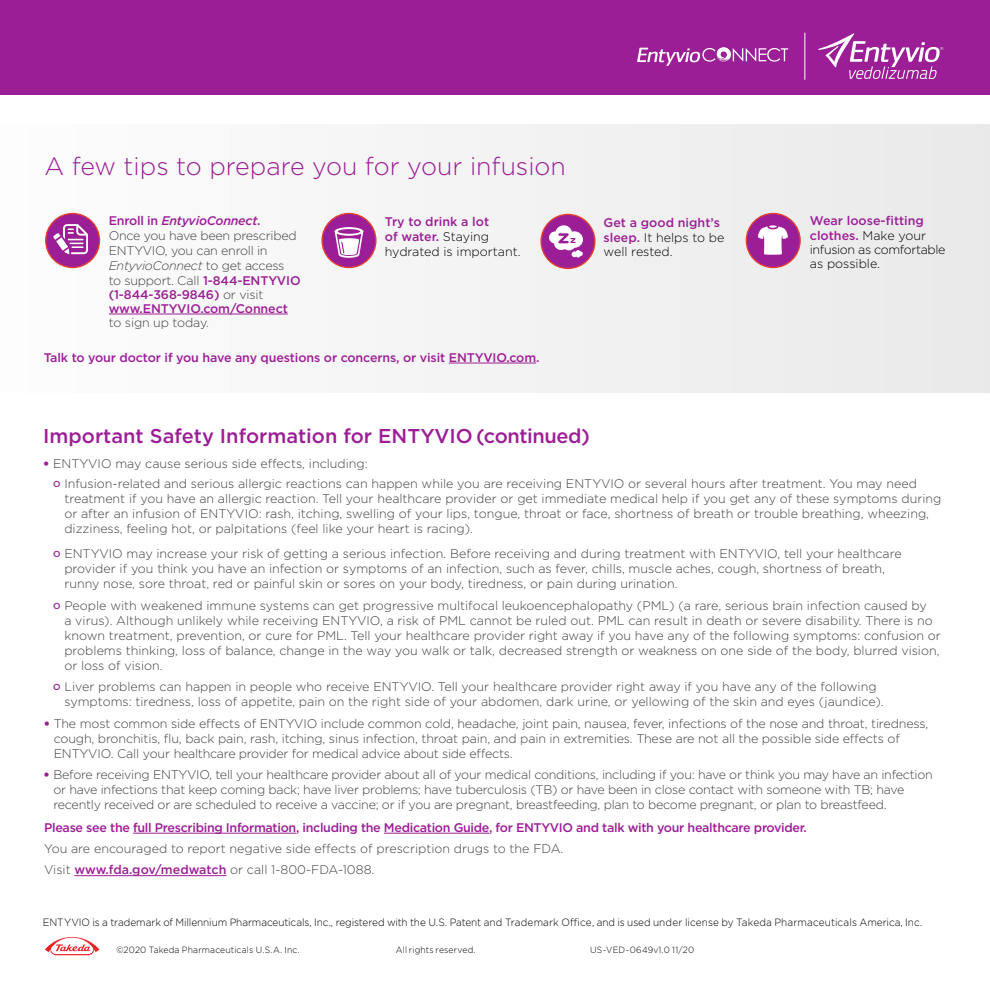
<style>
.page{position:relative;width:990px;height:990px;background:#fff}
.page>*{position:absolute;margin:0;border:0;box-sizing:border-box;transform-origin:0 0}
.t1{font:300 25px "Gotham";color:#9c1e96}
.t2{font:500 20px "Gotham";color:#9c1e96}
.t3{font:300 12.5px/15px "Gotham";color:#414042}
.t4{font:300 12.5px/14.6px "Gotham";letter-spacing:-.02em;color:#414042}
.t5{font:500 12.5px "Gotham";letter-spacing:-.025em;color:#9c1e96}
.t6{font:300 12.5px/15px "Gotham";letter-spacing:-.005em;color:#000}
.t7{font:300 12.5px/14.4px "Gotham";letter-spacing:-.03em;color:#000}
.t8{font:300 10.5px "Gotham";letter-spacing:-.005em;color:#000;scale:.95 1}
.t9{font:300 9px "Gotham";letter-spacing:.015em;color:#000;scale:.95 1}
.s1{font-weight:500;color:#9c1e96}
.s2{font-weight:500;font-style:italic;color:#9c1e96}
.s3{font-style:italic}
.s4{font-weight:900;color:#9c1e96}
.s5{font-weight:500;font-size:8.75px;color:#9c1e96}
</style>
<div class="page">
<div style="left:0;top:124px;width:990px;height:269px;background:#f3f3f4"></div>
<hr style="left:133px;top:833px;width:163px;height:1px;background:#9c1e96">
<hr style="left:384px;top:833px;width:105px;height:1px;background:#9c1e96">
<hr style="left:74px;top:875px;width:152px;height:1px;background:#9c1e96">
<svg style="left:45px;top:937px;width:54px;height:18px"></svg>
<hr style="left:449px;top:363px;width:87px;height:1px;background:#9c1e96">
<hr style="left:109px;top:314px;width:179px;height:1px;background:#9c1e96">
<div style="left:322px;top:213px;width:54px;height:55px;background:#9c1e96;border-radius:50%"></div>
<div style="left:321px;top:213px;width:56px;height:55px;border:1px solid #e44131;border-radius:50%"></div>
<svg style="left:335px;top:227px;width:28px;height:9px"></svg>
<svg style="left:338px;top:229px;width:22px;height:5px"></svg>
<svg style="left:335px;top:230px;width:28px;height:28px"></svg>
<div style="left:541px;top:214px;width:54px;height:54px;background:#9c1e96;border-radius:50%"></div>
<div style="left:540px;top:214px;width:56px;height:55px;border:1px solid #e44131;border-radius:50%"></div>
<svg style="left:549px;top:225px;width:34px;height:33px"></svg>
<div style="left:746px;top:213px;width:54px;height:55px;background:#9c1e96;border-radius:50%"></div>
<div style="left:746px;top:213px;width:55px;height:55px;border:1px solid #e44131;border-radius:50%"></div>
<svg style="left:758px;top:225px;width:30px;height:30px"></svg>
<div style="left:46px;top:213px;width:54px;height:55px;background:#9c1e96;border-radius:50%"></div>
<div style="left:45px;top:213px;width:55px;height:55px;border:1px solid #e44131;border-radius:50%"></div>
<svg style="left:53px;top:224px;width:35px;height:30px"></svg>
<div style="left:0;top:0;width:990px;height:95px;background:#9c1e96"></div>
<svg style="left:818px;top:33px;width:125px;height:46px"></svg>
<hr style="left:804px;top:33px;width:1px;height:47px;background:#fff">
<svg style="left:637px;top:47px;width:151px;height:19px"></svg>
<h1 class="t1" style="left:45px;top:150px;width:523px">A few tips to prepare you for your infusion</h1>
<p class="t4" style="left:109px;top:213px;width:193px"><span class="s1">Enroll in</span> <span class="s2">EntyvioConnect</span><span class="s1">.<br></span>Once you have been prescribed<br>ENTYVIO, you can enroll in<br><span class="s3">EntyvioConnect</span> to get access<br>to support. Call <span class="s1">1-844-ENTYVIO (1-844-368-9846)</span> or visit <span class="s1">www.ENTYVIO.com/Connect</span></p>
<p class="t3" style="left:109px;top:315px;width:102px">to sign up today.</p>
<p class="t6" style="left:385px;top:214px;width:137px"><span class="s1">Try to drink a lot<br>of water.</span> Staying hydrated is important.</p>
<p class="t5" style="left:44px;top:349px;width:497px">Talk to your doctor if you have any questions or concerns, or visit ENTYVIO.com.</p>
<p class="t6" style="left:604px;top:215px;width:122px;line-height:14.5px"><span class="s1">Get a good night’s sleep.</span> It helps to be well rested.</p>
<p class="t7" style="left:810px;top:213px;width:137px"><span class="s1">Wear loose-fitting clothes.</span> Make your infusion as comfortable as possible.</p>
<h2 class="t2" style="left:43px;top:423px;width:548px">Important Safety Information for ENTYVIO (continued)</h2>
<p class="t3" style="left:53px;top:453px;width:865px;line-height:20.2px;text-indent:-10px"><span class="s4">•</span> ENTYVIO may cause serious side effects, including:<br><span class="s5">O</span> Infusion-related and serious allergic reactions can happen while you are receiving ENTYVIO or several hours after treatment. You may need</p>
<p class="t3" style="left:64px;top:491px;width:879px">treatment if you have an allergic reaction. Tell your healthcare provider or get immediate medical help if you get any of these symptoms during or after an infusion of ENTYVIO: rash, itching, swelling of your lips, tongue, throat or face, shortness of breath or trouble breathing, wheezing, dizziness, feeling hot, or palpitations (feel like your heart is racing).</p>
<p class="t3" style="left:64px;top:546px;width:839px;text-indent:-11px"><span class="s5">O</span> ENTYVIO may increase your risk of getting a serious infection. Before receiving and during treatment with ENTYVIO, tell your healthcare provider if you think you have an infection or symptoms of an infection, such as fever, chills, muscle aches, cough, shortness of breath, runny nose, sore throat, red or painful skin or sores on your body, tiredness, or pain during urination.</p>
<p class="t3" style="left:64px;top:598px;width:878px;text-indent:-11px"><span class="s5">O</span> People with weakened immune systems can get progressive multifocal leukoencephalopathy (PML) (a rare, serious brain infection caused by<br>a virus). Although unlikely while receiving ENTYVIO, a risk of PML cannot be ruled out. PML can result in death or severe disability. There is no known treatment, prevention, or cure for PML. Tell your healthcare provider right away if you have any of the following symptoms: confusion or problems thinking, loss of balance, change in the way you walk or talk, decreased strength or weakness on one side of the body, blurred vision, or loss of vision.</p>
<p class="t3" style="left:64px;top:679px;width:821px;text-indent:-11px"><span class="s5">O</span> Liver problems can happen in people who receive ENTYVIO. Tell your healthcare provider right away if you have any of the following symptoms: tiredness, loss of appetite, pain on the right side of your abdomen, dark urine, or yellowing of the skin and eyes (jaundice).</p>
<p class="t3" style="left:54px;top:715px;width:876px;text-indent:-10px"><span class="s4">•</span> The most common side effects of ENTYVIO include common cold, headache, joint pain, nausea, fever, infections of the nose and throat, tiredness, cough, bronchitis, flu, back pain, rash, itching, sinus infection, throat pain, and pain in extremities. These are not all the possible side effects of<br>ENTYVIO. Call your healthcare provider for medical advice about side effects.</p>
<p class="t4" style="left:53px;top:767px;width:881px;line-height:15px;text-indent:-10px"><span class="s4">•</span> Before receiving ENTYVIO, tell your healthcare provider about all of your medical conditions, including if you: have or think you may have an infection or have infections that keep coming back; have liver problems; have tuberculosis (TB) or have been in close contact with someone with TB; have recently received or are scheduled to receive a vaccine; or if you are pregnant, breastfeeding, plan to become pregnant, or plan to breastfeed.</p>
<p class="t5" style="left:44px;top:819px;width:764px">Please see the full Prescribing Information, including the Medication Guide, for ENTYVIO and talk with your healthcare provider.</p>
<p class="t3" style="left:44px;top:838px;width:521px;line-height:21.2px">You are encouraged to report negative side effects of prescription drugs to the FDA.<br>Visit <span class="s1">www.fda.gov/medwatch</span> or call 1-800-FDA-1088.</p>
<p class="t8" style="left:43px;top:916px;width:927px">ENTYVIO is a trademark of Millennium Pharmaceuticals, Inc., registered with the U.S. Patent and Trademark Office, and is used under license by Takeda Pharmaceuticals America, Inc.</p>
<p class="t9" style="left:116px;top:944px;width:195px">©2020 Takeda Pharmaceuticals U.S.A. Inc.</p>
<p class="t9" style="left:396px;top:944px;width:85px">All rights reserved.</p>
<p class="t9" style="left:590px;top:944px;width:111px">US-VED-0649v1.0 11/20</p>
</div>
